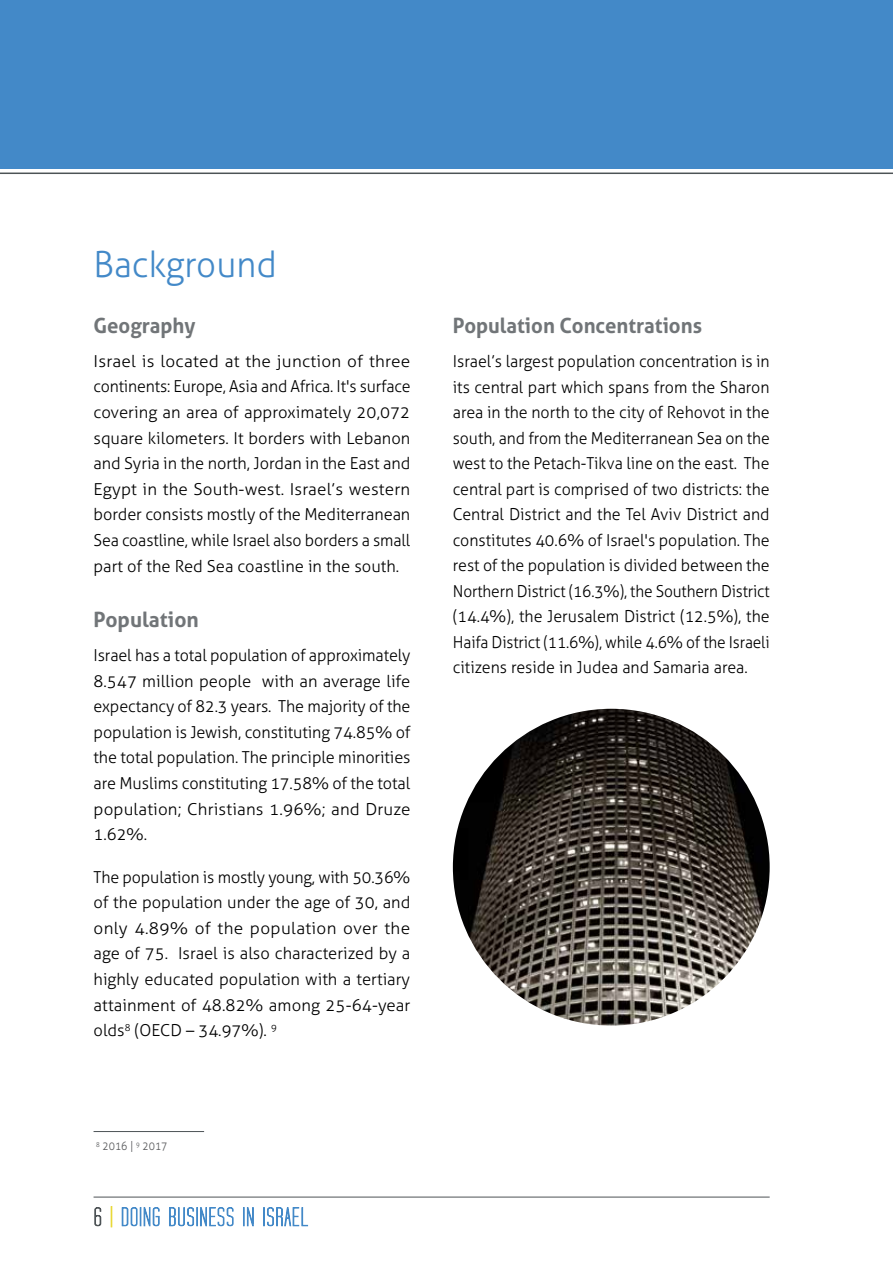
<style>
.page{position:relative;width:893px;height:1263px;background:#fff}
.page>*{position:absolute;margin:0;border:0;box-sizing:border-box;transform-origin:0 0}
.t1{font:300 36px "Aller";color:#4389c8}
.t2{font:700 21px "Aller";color:#717578}
.t3{font:300 16.5px/25.7px "Aller";color:#000;text-align:justify}
.t4{font:300 16.5px/25.7px "Aller";color:#000;text-align:justify;scale:1.04 1}
.t5{font:300 11.7px "Aller";color:#58595b;scale:.9 1}
</style>
<div class="page">
<svg style="left:95px;top:1207px;width:6px;height:19px"></svg>
<svg style="left:111px;top:1206px;width:1px;height:21px"></svg>
<svg style="left:122px;top:1207px;width:37px;height:19px"></svg>
<svg style="left:169px;top:1207px;width:64px;height:19px"></svg>
<svg style="left:243px;top:1207px;width:10px;height:19px"></svg>
<svg style="left:264px;top:1207px;width:44px;height:19px"></svg>
<hr style="left:94px;top:1197px;width:676px;height:1px;background:#4d5356">
<div style="left:0;top:0;width:893px;height:168px;background:#4389c8"></div>
<hr style="left:0;top:173px;width:893px;height:1px;background:#4d5356">
<img style="left:453px;top:709px;width:317px;height:316px;border-radius:158px">
<hr style="left:94px;top:1131px;width:110px;height:1px;background:#4d5356">
<h1 class="t1" style="left:94px;top:243px;width:185px">Background</h1>
<p class="t2" style="left:94px;top:312px;width:104px">Geography</p>
<p class="t4" style="left:94px;top:348px;width:306px">Israel is located at the junction of three continents: Europe, Asia and Africa. It's surface covering an area of approximately 20,072 square kilometers. It borders with Lebanon and Syria in the north, Jordan in the East and Egypt in the South-west. Israel’s western border consists mostly of the Mediterranean Sea coastline, while Israel also borders a small part of the Red Sea coastline in the south.</p>
<p class="t2" style="left:94px;top:606px;width:107px">Population</p>
<p class="t3" style="left:94px;top:642px;width:318px">Israel has a total population of approximately 8.547 million people with an average life expectancy of 82.3 years. The majority of the population is Jewish, constituting 74.85% of the total population. The principle minorities are Muslims constituting 17.58% of the total population; Christians 1.96%; and Druze 1.62%.</p>
<p class="t3" style="left:94px;top:864px;width:318px">The population is mostly young, with 50.36% of the population under the age of 30, and only 4.89% of the population over the age of 75. Israel is also characterized by a highly educated population with a tertiary attainment of 48.82% among 25-64-year olds<sup>8</sup> (OECD – 34.97%). <sup>9</sup></p>
<p class="t5" style="left:96px;top:1139px;width:81px"><sup>8</sup> 2016 | <sup>9</sup> 2017</p>
<p class="t2" style="left:453px;top:313px;width:251px">Population Concentrations</p>
<p class="t3" style="left:453px;top:349px;width:318px">Israel’s largest population concentration is in its central part which spans from the Sharon area in the north to the city of Rehovot in the south, and from the Mediterranean Sea on the west to the Petach-Tikva line on the east. The central part is comprised of two districts: the Central District and the Tel Aviv District and constitutes 40.6% of Israel's population. The rest of the population is divided between the Northern District (16.3%), the Southern District (14.4%), the Jerusalem District (12.5%), the Haifa District (11.6%), while 4.6% of the Israeli citizens reside in Judea and Samaria area.</p>
</div>
